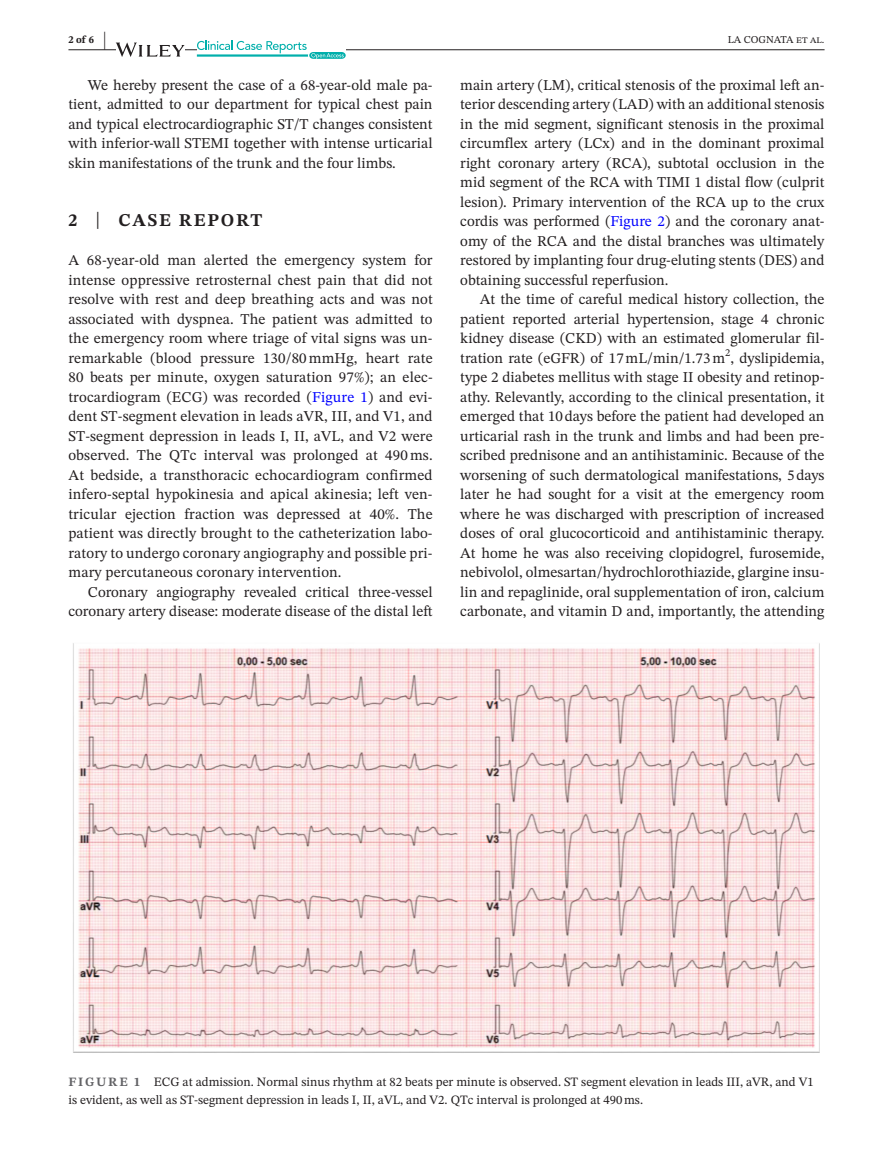
<style>
.page{position:relative;width:893px;height:1174px;background:#fff}
.page>*{position:absolute;margin:0;border:0;box-sizing:border-box;transform-origin:0 0}
.t1{font:700 18px "STIX Two Text";letter-spacing:.1em;color:#231f20}
.t2{font:15px/19.5px "STIX Two Text";color:#231f20;text-align:justify}
.t3{font:12.75px/18px "STIX Two Text";color:#231f20}
.t4{font:10.5px "STIX Two Text";color:#231f20}
.t5{font:700 10.5px "STIX Two Text";color:#231f20}
.s1{font-size:21px}
.s2{color:#00f}
.s3{font-weight:400;font-size:23.7px}
.s4{font-weight:700;color:#636366}
</style>
<div class="page">
<hr style="left:68px;top:49px;width:756px;height:1px;background:#231f20">
<svg style="left:116px;top:43px;width:69px;height:14px"></svg>
<svg style="left:197px;top:41px;width:149px;height:18px"></svg>
<img style="left:73px;top:643px;width:747px;height:410px">
<p class="t5" style="left:68px;top:32px;width:39px">2 of 6 <span class="s1">|</span></p>
<p class="t4" style="left:728px;top:32px;width:98px">LA COGNATA et al.</p>
<p class="t2" style="left:68px;top:75px;width:366px;text-indent:20px">We hereby present the case of a 68-year-old male pa&shy;tient, admitted to our department for typical chest pain and typical electrocardiographic ST/T changes consistent with inferior-wall STEMI together with intense urticarial skin manifestations of the trunk and the four limbs.</p>
<p class="t2" style="left:460px;top:75px;width:366px">main artery (LM), critical stenosis of the proximal left an&shy;terior descending artery (LAD) with an additional stenosis in the mid segment, significant stenosis in the proximal circumflex artery (LCx) and in the dominant proximal right coronary artery (RCA), subtotal occlusion in the mid segment of the RCA with TIMI 1 distal flow (culprit lesion). Primary intervention of the RCA up to the crux cordis was performed (<span class="s2">Figure 2</span>) and the coronary anat&shy;omy of the RCA and the distal branches was ultimately restored by implanting four drug-eluting stents (DES) and obtaining successful reperfusion.</p>
<p class="t2" style="left:460px;top:289px;width:366px;text-indent:20px">At the time of careful medical history collection, the patient reported arterial hypertension, stage 4 chronic kidney disease (CKD) with an estimated glomerular fil&shy;tration rate (eGFR) of 17mL/min/1.73m , dyslipidemia,</p>
<p class="t1" style="left:68px;top:207px;width:195px">2 <span class="s3">|</span> CASE REPORT</p>
<p class="t2" style="left:68px;top:250px;width:366px">A 68-year-old man alerted the emergency system for intense oppressive retrosternal chest pain that did not resolve with rest and deep breathing acts and was not associated with dyspnea. The patient was admitted to the emergency room where triage of vital signs was un&shy;remarkable (blood pressure 130/80 mmHg, heart rate 80 beats per minute, oxygen saturation 97%); an elec&shy;trocardiogram (ECG) was recorded (<span class="s2">Figure 1</span>) and evi&shy;dent ST-segment elevation in leads aVR, III, and V1, and ST-segment depression in leads I, II, aVL, and V2 were observed. The QTc interval was prolonged at 490 ms.<br>At bedside, a transthoracic echocardiogram confirmed infero-septal hypokinesia and apical akinesia; left ven&shy;tricular ejection fraction was depressed at 40%. The patient was directly brought to the catheterization labo&shy;ratory to undergo coronary angiography and possible pri&shy;mary percutaneous coronary intervention.</p>
<p class="t2" style="left:68px;top:582px;width:366px;text-align:right">Coronary angiography revealed critical three-vessel coronary artery disease: moderate disease of the distal left</p>
<p class="t4" style="left:725px;top:345px;width:7px">2</p>
<p class="t2" style="left:460px;top:367px;width:366px">type 2 diabetes mellitus with stage II obesity and retinop&shy;athy. Relevantly, according to the clinical presentation, it emerged that 10days before the patient had developed an urticarial rash in the trunk and limbs and had been pre&shy;scribed prednisone and an antihistaminic. Because of the worsening of such dermatological manifestations, 5days later he had sought for a visit at the emergency room where he was discharged with prescription of increased doses of oral glucocorticoid and antihistaminic therapy.<br>At home he was also receiving clopidogrel, furosemide, nebivolol, olmesartan/hydrochlorothiazide, glargine insu&shy;lin and repaglinide, oral supplementation of iron, calcium carbonate, and vitamin D and, importantly, the attending</p>
<p class="t3" style="left:68px;top:1072px;width:747px"><span class="s4">FIGURE 1</span> ECG at admission. Normal sinus rhythm at 82 beats per minute is observed. ST segment elevation in leads III, aVR, and V1 is evident, as well as ST-segment depression in leads I, II, aVL, and V2. QTc interval is prolonged at 490ms.</p>
</div>
